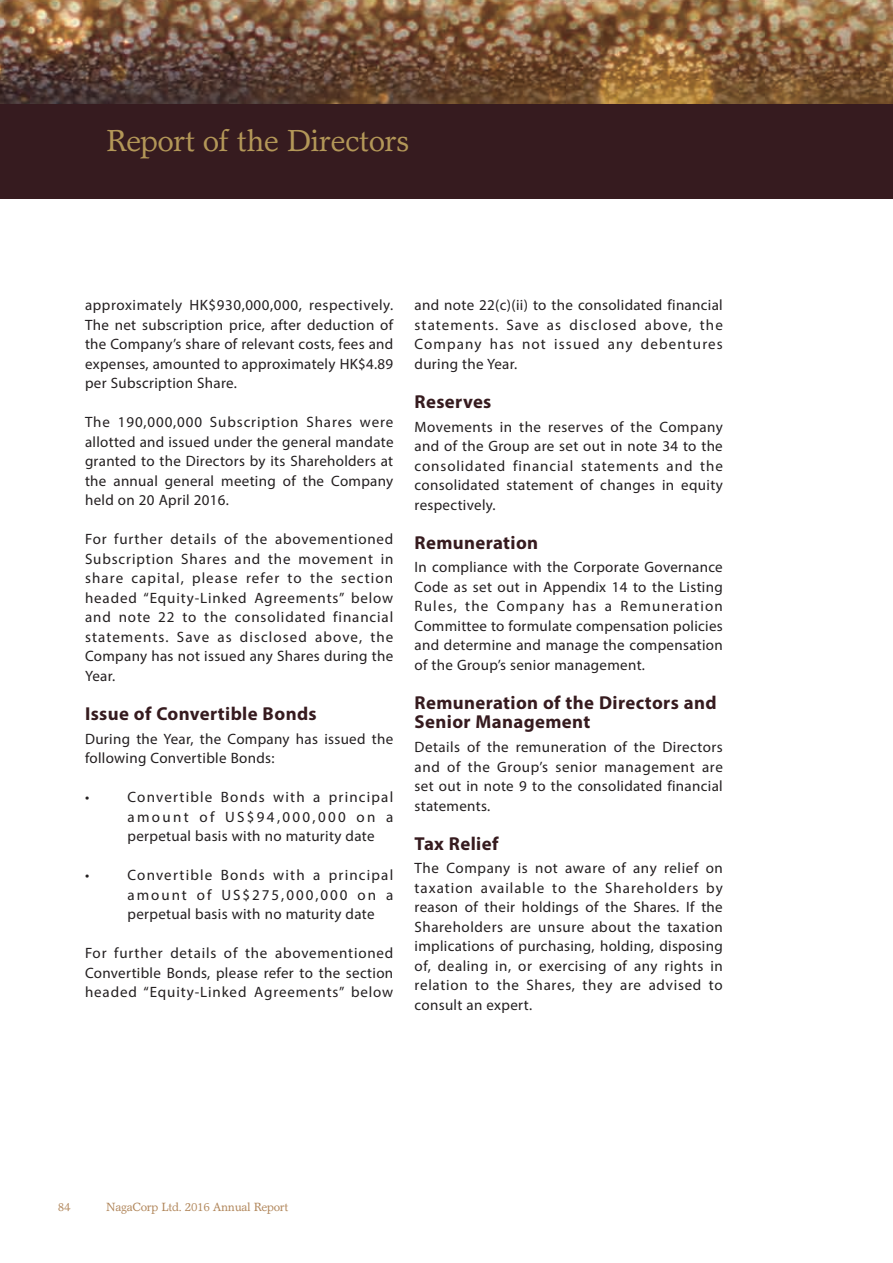
<style>
.page{position:relative;width:893px;height:1263px;background:#fff}
.page>*{position:absolute;margin:0;border:0;box-sizing:border-box;transform-origin:0 0}
.t1{font:30.75px "Garth Graphic Std";letter-spacing:-.025em;color:#b39758}
.t2{font:700 18.75px/19.5px "Myriad Pro";letter-spacing:.02em;color:#361b1f}
.t3{font:15px/19.5px "Myriad Pro";letter-spacing:.02em;color:#231f20;text-align:justify}
.t4{font:12px "Garth Graphic Std";letter-spacing:-.025em;color:#b08559}
</style>
<div class="page">
<div style="left:0;top:104px;width:893px;height:95px;background:#361b1f"></div>
<img style="left:0;top:0;width:893px;height:104px">
<h1 class="t1" style="left:106px;top:122px;width:304px">Report of the Directors</h1>
<p class="t3" style="left:85px;top:295px;width:310px">approximately HK$930,000,000, respectively.<br>The net subscription price, after deduction of the Company’s share of relevant costs, fees and expenses, amounted to approximately HK$4.89 per Subscription Share.</p>
<p class="t3" style="left:85px;top:412px;width:310px">The 190,000,000 Subscription Shares were allotted and issued under the general mandate granted to the Directors by its Shareholders at the annual general meeting of the Company held on 20 April 2016.</p>
<p class="t3" style="left:85px;top:529px;width:310px">For further details of the abovementioned Subscription Shares and the movement in share capital, please refer to the section headed “Equity-Linked Agreements” below and note 22 to the consolidated financial statements. Save as disclosed above, the Company has not issued any Shares during the Year.</p>
<p class="t2" style="left:85px;top:703px;width:233px">Issue of Convertible Bonds</p>
<p class="t3" style="left:85px;top:728px;width:310px">During the Year, the Company has issued the following Convertible Bonds:</p>
<p class="t3" style="left:85px;top:787px;width:6px">•</p>
<p class="t3" style="left:128px;top:787px;width:267px">Convertible Bonds with a principal amount of US$94,000,000 on a perpetual basis with no maturity date</p>
<p class="t3" style="left:85px;top:865px;width:6px">•</p>
<p class="t3" style="left:128px;top:865px;width:267px">Convertible Bonds with a principal amount of US$275,000,000 on a perpetual basis with no maturity date</p>
<p class="t3" style="left:85px;top:943px;width:310px">For further details of the abovementioned Convertible Bonds, please refer to the section headed “Equity-Linked Agreements” below</p>
<p class="t3" style="left:415px;top:295px;width:310px">and note 22(c)(ii) to the consolidated financial statements. Save as disclosed above, the Company has not issued any debentures during the Year.</p>
<p class="t2" style="left:415px;top:391px;width:78px">Reserves</p>
<p class="t3" style="left:415px;top:416px;width:310px">Movements in the reserves of the Company and of the Group are set out in note 34 to the consolidated financial statements and the consolidated statement of changes in equity respectively.</p>
<p class="t2" style="left:415px;top:532px;width:125px">Remuneration</p>
<p class="t3" style="left:415px;top:557px;width:310px">In compliance with the Corporate Governance Code as set out in Appendix 14 to the Listing Rules, the Company has a Remuneration Committee to formulate compensation policies and determine and manage the compensation of the Group’s senior management.</p>
<p class="t2" style="left:415px;top:692px;width:303px">Remuneration of the Directors and<br>Senior Management</p>
<p class="t3" style="left:415px;top:737px;width:310px">Details of the remuneration of the Directors and of the Group’s senior management are set out in note 9 to the consolidated financial statements.</p>
<p class="t2" style="left:415px;top:833px;width:85px">Tax Relief</p>
<p class="t3" style="left:415px;top:858px;width:310px">The Company is not aware of any relief on taxation available to the Shareholders by reason of their holdings of the Shares. If the Shareholders are unsure about the taxation implications of purchasing, holding, disposing of, dealing in, or exercising of any rights in relation to the Shares, they are advised to consult an expert.</p>
<p class="t4" style="left:58px;top:1200px;width:14px">84</p>
<p class="t4" style="left:106px;top:1200px;width:184px">NagaCorp Ltd. 2016 Annual Report</p>
</div>
